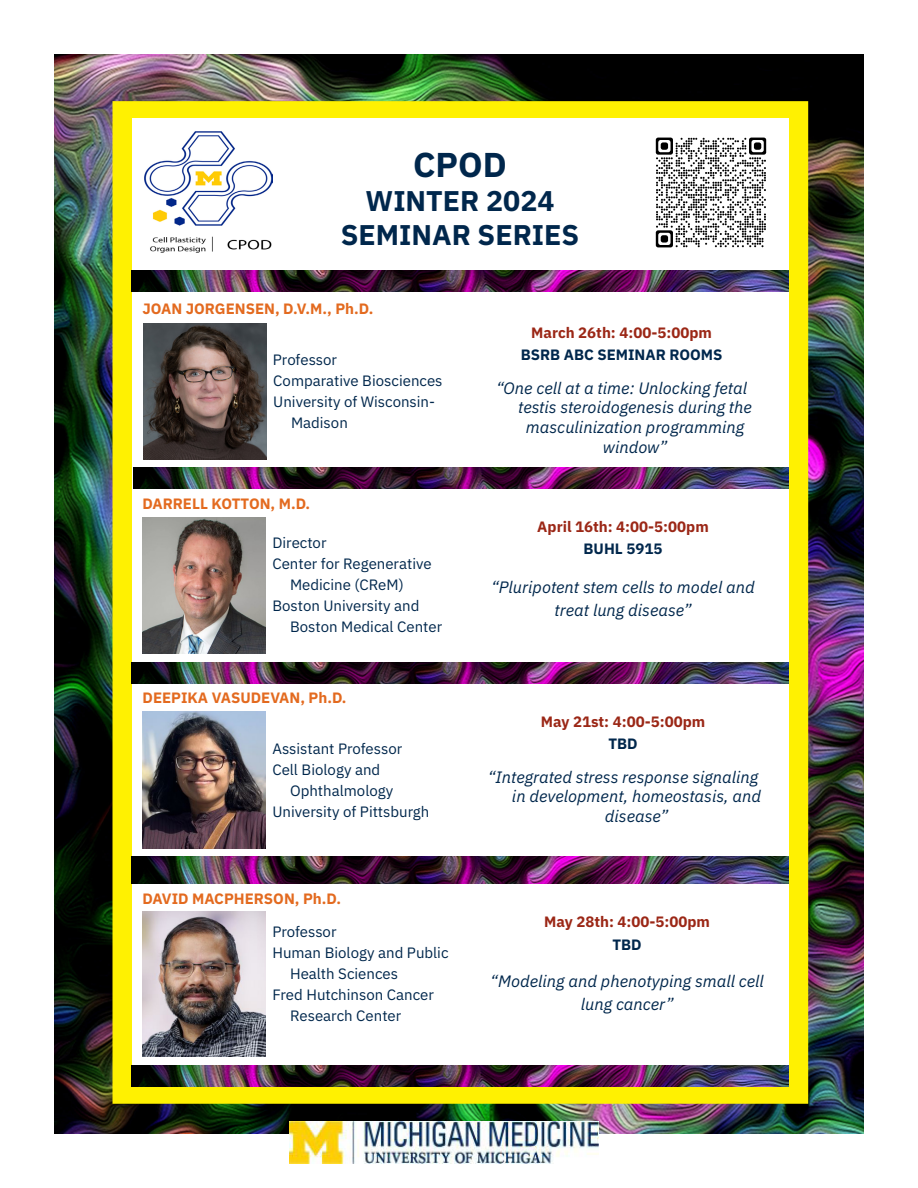
<style>
.page{position:relative;width:918px;height:1188px;background:#fff}
.page>*{position:absolute;margin:0;border:0;box-sizing:border-box;transform-origin:0 0}
.t1{font:700 34.5px "IBM Plex Sans";color:#00274c}
.t2{font:700 28.5px "IBM Plex Sans";color:#00274c}
.t3{font:italic 16.5px "IBM Plex Sans";color:#00274c}
.t4{font:15px/21px "IBM Plex Sans";color:#00274c}
.t5{font:700 15px "IBM Plex Sans";color:#e36a1f}
.t6{font:700 15px "IBM Plex Sans";color:#9b2716}
.t7{font:700 15px "IBM Plex Sans";color:#00274c}
</style>
<div class="page">
<img style="left:55px;top:55px;width:808px;height:1078px">
<div style="left:112px;top:101px;width:696px;height:1003px;border:20px solid #fff101"></div>
<div style="left:132px;top:119px;width:656px;height:968px;background:#fff"></div>
<img style="left:133px;top:467px;width:655px;height:21px">
<img style="left:131px;top:270px;width:657px;height:22px">
<img style="left:131px;top:662px;width:657px;height:21px">
<img style="left:131px;top:856px;width:657px;height:27px">
<img style="left:131px;top:1066px;width:657px;height:21px">
<img style="left:143px;top:912px;width:123px;height:145px">
<img style="left:655px;top:137px;width:112px;height:111px">
<img style="left:143px;top:712px;width:123px;height:136px">
<img style="left:143px;top:517px;width:123px;height:137px">
<img style="left:143px;top:323px;width:123px;height:137px">
<img style="left:289px;top:1121px;width:309px;height:43px">
<img style="left:144px;top:132px;width:129px;height:121px">
<p class="t1" style="left:413px;top:137px;width:95px">CPOD</p>
<p class="t2" style="left:366px;top:178px;width:190px">WINTER 2024</p>
<p class="t2" style="left:341px;top:212px;width:240px">SEMINAR SERIES</p>
<p class="t5" style="left:143px;top:297px;width:232px">JOAN JORGENSEN, D.V.M., Ph.D.</p>
<p class="t4" style="left:273px;top:348px;width:66px">Professor</p>
<p class="t4" style="left:273px;top:369px;width:171px">Comparative Biosciences</p>
<p class="t4" style="left:291px;top:390px;width:146px;text-indent:-18px">University of Wisconsin-<br>Madison</p>
<p class="t5" style="left:143px;top:492px;width:169px">DARRELL KOTTON, M.D.</p>
<p class="t4" style="left:272px;top:531px;width:56px">Director</p>
<p class="t4" style="left:272px;top:552px;width:161px">Center for Regenerative</p>
<p class="t4" style="left:290px;top:573px;width:115px">Medicine (CReM)</p>
<p class="t4" style="left:272px;top:594px;width:149px">Boston University and</p>
<p class="t4" style="left:290px;top:615px;width:154px">Boston Medical Center</p>
<p class="t5" style="left:143px;top:686px;width:205px">DEEPIKA VASUDEVAN, Ph.D.</p>
<p class="t4" style="left:272px;top:737px;width:131px">Assistant Professor</p>
<p class="t4" style="left:290px;top:758px;width:105px;text-indent:-18px">Cell Biology and<br>Ophthalmology</p>
<p class="t4" style="left:272px;top:800px;width:158px">University of Pittsburgh</p>
<p class="t5" style="left:143px;top:887px;width:200px">DAVID MACPHERSON, Ph.D.</p>
<p class="t4" style="left:272px;top:920px;width:66px">Professor</p>
<p class="t4" style="left:290px;top:941px;width:160px;text-indent:-18px">Human Biology and Public<br>Health Sciences</p>
<p class="t4" style="left:272px;top:983px;width:163px">Fred Hutchinson Cancer</p>
<p class="t4" style="left:290px;top:1004px;width:113px">Research Center</p>
<p class="t6" style="left:531px;top:321px;width:182px">March 26th: 4:00-5:00pm</p>
<p class="t7" style="left:521px;top:343px;width:203px">BSRB ABC SEMINAR ROOMS</p>
<p class="t3" style="left:496px;top:375px;width:253px">“One cell at a time: Unlocking fetal</p>
<p class="t3" style="left:518px;top:395px;width:235px">testis steroidogenesis during the</p>
<p class="t3" style="left:526px;top:415px;width:220px">masculinization programming</p>
<p class="t3" style="left:603px;top:434px;width:66px">window”</p>
<p class="t6" style="left:537px;top:514px;width:173px">April 16th: 4:00-5:00pm</p>
<p class="t7" style="left:584px;top:537px;width:80px">BUHL 5915</p>
<p class="t3" style="left:491px;top:575px;width:265px">“Pluripotent stem cells to model and</p>
<p class="t3" style="left:555px;top:597px;width:138px">treat lung disease”</p>
<p class="t6" style="left:541px;top:710px;width:166px">May 21st: 4:00-5:00pm</p>
<p class="t7" style="left:608px;top:732px;width:31px">TBD</p>
<p class="t3" style="left:488px;top:764px;width:272px">“Integrated stress response signaling</p>
<p class="t3" style="left:512px;top:784px;width:251px">in development, homeostasis, and</p>
<p class="t3" style="left:605px;top:804px;width:65px">disease”</p>
<p class="t6" style="left:544px;top:910px;width:167px">May 28th: 4:00-5:00pm</p>
<p class="t7" style="left:613px;top:933px;width:31px">TBD</p>
<p class="t3" style="left:490px;top:969px;width:275px">“Modeling and phenotyping small cell</p>
<p class="t3" style="left:581px;top:991px;width:94px">lung cancer”</p>
</div>
